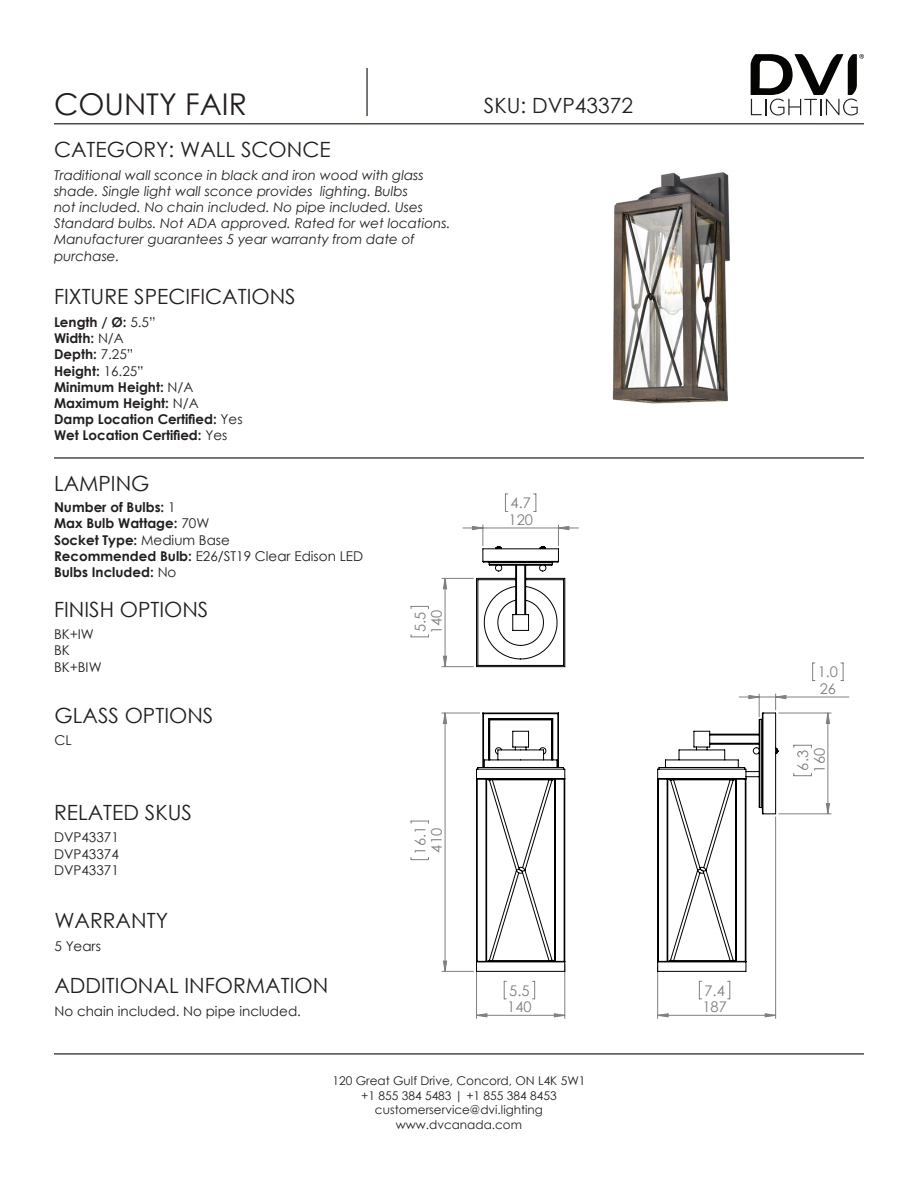
<style>
.page{position:relative;width:918px;height:1188px;background:#fff}
.page>*{position:absolute;margin:0;border:0;box-sizing:border-box;transform-origin:0 0}
.t1{font:30px "Century Gothic";color:#231f20}
.t2{font:21px "Century Gothic";color:#231f20}
.t3{font:14.7px/16.5px "Century Gothic";color:#808080}
.t4{font:italic 13.5px/16.2px "Century Gothic";color:#231f20}
.t5{font:700 13.5px "Century Gothic";color:#231f20}
.t6{font:13.5px "Century Gothic";color:#231f20}
.t7{font:12px/14.4px "Century Gothic";color:#231f20;text-align:center}
.s1{font-weight:400}
.s2{font-weight:700}
</style>
<div class="page">
<svg style="left:751px;top:54px;width:113px;height:61px"></svg>
<hr style="left:54px;top:123px;width:810px;height:1px;background:#524a47">
<hr style="left:54px;top:457px;width:810px;height:2px;background:#524a47">
<hr style="left:54px;top:1053px;width:810px;height:2px;background:#524a47">
<hr style="left:366px;top:68px;width:2px;height:48px;background:#524a47">
<hr style="left:476px;top:964px;width:1px;height:54px;background:#808080">
<hr style="left:565px;top:964px;width:1px;height:54px;background:#808080">
<hr style="left:657px;top:964px;width:1px;height:54px;background:#808080">
<hr style="left:775px;top:817px;width:1px;height:201px;background:#808080">
<svg style="left:812px;top:663px;width:3px;height:18px"></svg>
<svg style="left:841px;top:663px;width:3px;height:18px"></svg>
<hr style="left:776px;top:697px;width:73px;height:1px;background:#808080">
<svg style="left:505px;top:494px;width:3px;height:18px"></svg>
<svg style="left:534px;top:494px;width:3px;height:18px"></svg>
<svg style="left:794px;top:773px;width:18px;height:3px"></svg>
<svg style="left:794px;top:745px;width:18px;height:2px"></svg>
<hr style="left:779px;top:814px;width:52px;height:1px;background:#808080">
<hr style="left:779px;top:713px;width:52px;height:1px;background:#808080">
<svg style="left:411px;top:857px;width:18px;height:3px"></svg>
<svg style="left:411px;top:821px;width:18px;height:2px"></svg>
<hr style="left:442px;top:713px;width:38px;height:1px;background:#808080">
<hr style="left:442px;top:971px;width:31px;height:1px;background:#808080">
<svg style="left:411px;top:635px;width:18px;height:3px"></svg>
<svg style="left:411px;top:606px;width:18px;height:3px"></svg>
<hr style="left:442px;top:578px;width:31px;height:1px;background:#808080">
<hr style="left:442px;top:666px;width:31px;height:1px;background:#808080">
<svg style="left:472px;top:527px;width:314px;height:490px"></svg>
<svg style="left:826px;top:712px;width:4px;height:103px"></svg>
<svg style="left:443px;top:578px;width:4px;height:394px"></svg>
<svg style="left:476px;top:712px;width:90px;height:260px"></svg>
<svg style="left:657px;top:694px;width:122px;height:278px"></svg>
<svg style="left:463px;top:525px;width:115px;height:142px"></svg>
<img style="left:612px;top:172px;width:118px;height:232px">
<p class="t1" style="left:54px;top:83px;width:194px">COUNTY FAIR</p>
<p class="t2" style="left:484px;top:91px;width:151px">SKU: DVP43372</p>
<p class="t2" style="left:54px;top:135px;width:278px">CATEGORY: WALL SCONCE</p>
<p class="t4" style="left:54px;top:166px;width:398px">Traditional wall sconce in black and iron wood with glass shade. Single light wall sconce provides lighting. Bulbs<br>not included. No chain included. No pipe included. Uses Standard bulbs. Not ADA approved. Rated for wet locations.<br>Manufacturer guarantees 5 year warranty from date of purchase.</p>
<p class="t2" style="left:54px;top:282px;width:243px">FIXTURE SPECIFICATIONS</p>
<p class="t5" style="left:54px;top:312px;width:103px">Length / Ø: <span class="s1">5.5”</span></p>
<p class="t5" style="left:54px;top:328px;width:71px">Width: <span class="s1">N/A</span></p>
<p class="t5" style="left:54px;top:344px;width:81px">Depth: <span class="s1">7.25”</span></p>
<p class="t5" style="left:54px;top:360px;width:91px">Height: <span class="s1">16.25”</span></p>
<p class="t5" style="left:54px;top:377px;width:141px">Minimum Height: <span class="s1">N/A</span></p>
<p class="t5" style="left:54px;top:393px;width:146px">Maximum Height: <span class="s1">N/A</span></p>
<p class="t5" style="left:54px;top:409px;width:190px">Damp Location Certified: <span class="s1">Yes</span></p>
<p class="t5" style="left:54px;top:425px;width:175px">Wet Location Certified: <span class="s1">Yes</span></p>
<p class="t2" style="left:54px;top:469px;width:97px">LAMPING</p>
<p class="t5" style="left:54px;top:497px;width:123px">Number of Bulbs: <span class="s1">1</span></p>
<p class="t5" style="left:54px;top:513px;width:157px">Max Bulb Wattage: <span class="s1">70W</span></p>
<p class="t5" style="left:54px;top:529px;width:177px">Socket Type: <span class="s1">Medium Base</span></p>
<p class="t6" style="left:54px;top:547px;width:311px"><span class="s2">Recommended Bulb:</span> E26/ST19 Clear Edison LED</p>
<p class="t5" style="left:54px;top:562px;width:124px">Bulbs Included: <span class="s1">No</span></p>
<p class="t2" style="left:54px;top:594px;width:156px">FINISH OPTIONS</p>
<p class="t6" style="left:54px;top:625px;width:41px">BK+IW</p>
<p class="t6" style="left:54px;top:641px;width:17px">BK</p>
<p class="t6" style="left:54px;top:657px;width:49px">BK+BIW</p>
<p class="t2" style="left:54px;top:701px;width:160px">GLASS OPTIONS</p>
<p class="t6" style="left:54px;top:731px;width:19px">CL</p>
<p class="t2" style="left:54px;top:798px;width:139px">RELATED SKUS</p>
<p class="t6" style="left:54px;top:828px;width:66px">DVP43371</p>
<p class="t6" style="left:54px;top:844px;width:66px">DVP43374</p>
<p class="t6" style="left:54px;top:860px;width:66px">DVP43371</p>
<p class="t2" style="left:54px;top:906px;width:115px">WARRANTY</p>
<p class="t6" style="left:54px;top:936px;width:48px">5 Years</p>
<p class="t2" style="left:54px;top:971px;width:275px">ADDITIONAL INFORMATION</p>
<p class="t6" style="left:54px;top:1001px;width:248px">No chain included. No pipe included.</p>
<p class="t3" style="left:412px;top:634px;width:26px;rotate:-90deg">5.5<br>140</p>
<p class="t3" style="left:412px;top:855px;width:30px;rotate:-90deg">16.1<br>410</p>
<p class="t3" style="left:509px;top:494px;width:26px">4.7<br>120</p>
<p class="t3" style="left:507px;top:982px;width:26px">5.5<br>140</p>
<p class="t7" style="left:332px;top:1074px;width:255px">120 Great Gulf Drive, Concord, ON L4K 5W1 +1 855 384 5483 | +1 855 384 8453 customerservice@dvi.lighting www.dvcanada.com</p>
<p class="t3" style="left:818px;top:663px;width:22px">1.0<br>26</p>
<p class="t3" style="left:794px;top:773px;width:26px;rotate:-90deg">6.3<br>160</p>
<p class="t3" style="left:702px;top:982px;width:26px">7.4<br>187</p>
</div>
